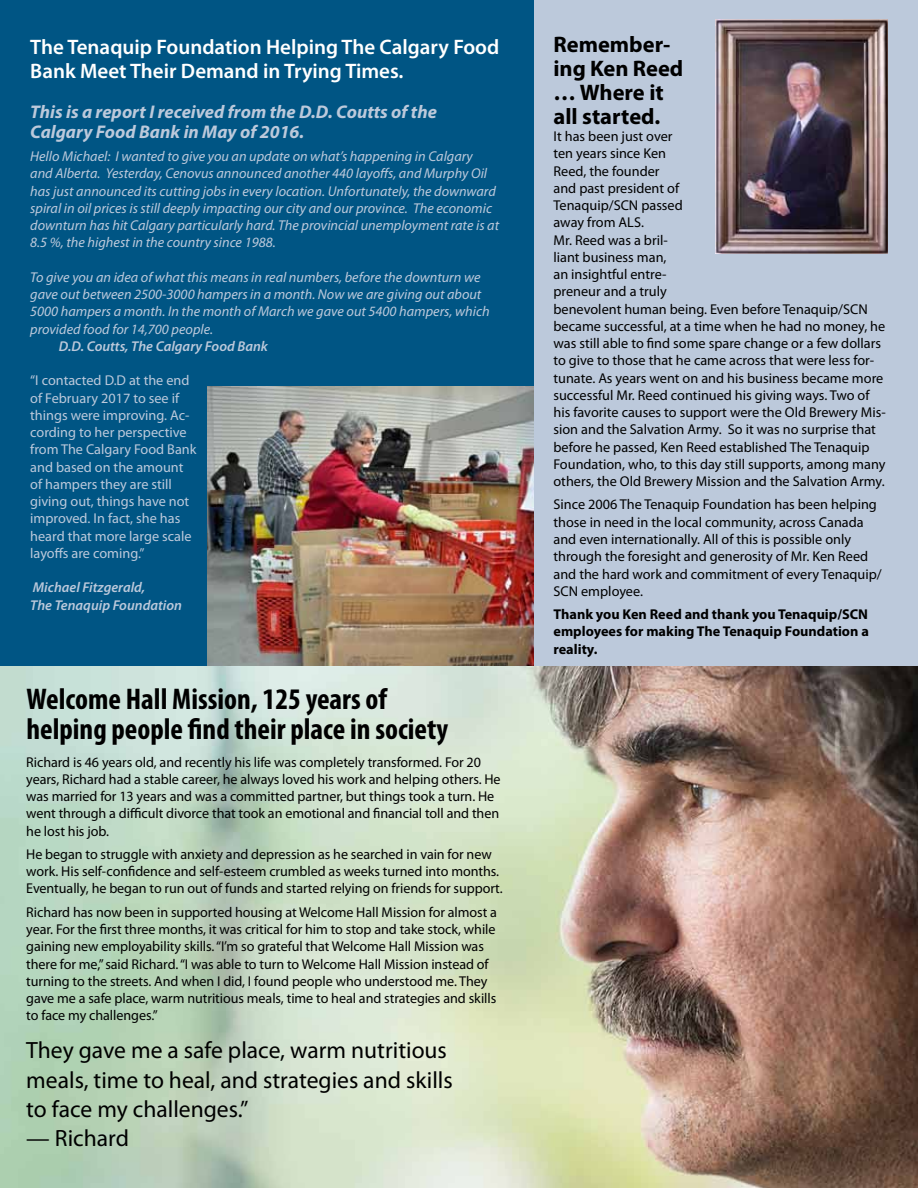
<style>
.page{position:relative;width:918px;height:1188px;background:#fff}
.page>*{position:absolute;margin:0;border:0;box-sizing:border-box;transform-origin:0 0}
.t1{font:700 condensed 30px/30px "Myriad Pro";color:#000}
.t2{font:23.55px/29px "Myriad Pro";color:#000}
.t3{font:700 22.5px/24px "Myriad Pro";color:#000}
.t4{font:600 21px/24px "Myriad Pro";color:#fff}
.t5{font:italic 700 18.3px/20px "Myriad Pro";color:#bcc9db}
.t6{font:14.25px/17.2px "Myriad Pro";letter-spacing:-.005em;color:#000}
.t7{font:italic 14.25px/17.2px "Myriad Pro";color:#bcc9db}
.t8{font:14.25px/17.2px "Myriad Pro";color:#bcc9db}
.t9{font:700 14.25px/17.2px "Myriad Pro";color:#000;text-align:justify}
.t10{font:italic 600 14.25px/17.2px "Myriad Pro";color:#bcc9db}
</style>
<div class="page">
<img style="left:0;top:665px;width:918px;height:523px">
<div style="left:0;top:0;width:918px;height:665px;background:#bcc9db"></div>
<div style="left:0;top:0;width:534px;height:665px;background:#005584"></div>
<img style="left:207px;top:387px;width:327px;height:278px">
<img style="left:716px;top:19px;width:172px;height:234px">
<h3 class="t4" style="left:30px;top:35px;width:471px">The Tenaquip Foundation Helping The Calgary Food<br>Bank Meet Their Demand in Trying Times.</h3>
<p class="t5" style="left:30px;top:101px;width:408px">This is a report I received from the D.D. Coutts of the<br>Calgary Food Bank in May of 2016.</p>
<p class="t7" style="left:30px;top:147px;width:470px">Hello Michael: I wanted to give you an update on what’s happening in Calgary<br>and Alberta. Yesterday, Cenovus announced another 440 layoffs, and Murphy Oil has just announced its cutting jobs in every location. Unfortunately, the downward spiral in oil prices is still deeply impacting our city and our province. The economic downturn has hit Calgary particularly hard. The provincial unemployment rate is at 8.5 %, the highest in the country since 1988.</p>
<p class="t7" style="left:30px;top:268px;width:461px">To give you an idea of what this means in real numbers, before the downturn we gave out between 2500-3000 hampers in a month. Now we are giving out about 5000 hampers a month. In the month of March we gave out 5400 hampers, which provided food for 14,700 people.</p>
<p class="t10" style="left:59px;top:337px;width:211px">D.D. Coutts, The Calgary Food Bank</p>
<p class="t8" style="left:30px;top:372px;width:168px">“I contacted D.D at the end of February 2017 to see if things were improving. Ac&shy;cording to her perspective from The Calgary Food Bank and based on the amount of hampers they are still giving out, things have not improved. In fact, she has heard that more large scale layoffs are coming.”</p>
<p class="t10" style="left:30px;top:579px;width:153px">Michael Fitzgerald,<br>The Tenaquip Foundation</p>
<h1 class="t1" style="left:26px;top:684px;width:423px">Welcome Hall Mission, 125 years of helping people find their place in society</h1>
<p class="t6" style="left:26px;top:753px;width:476px">Richard is 46 years old, and recently his life was completely transformed. For 20 years, Richard had a stable career, he always loved his work and helping others. He was married for 13 years and was a committed partner, but things took a turn. He went through a difficult divorce that took an emotional and financial toll and then he lost his job.</p>
<p class="t6" style="left:26px;top:845px;width:478px">He began to struggle with anxiety and depression as he searched in vain for new work. His self-confidence and self-esteem crumbled as weeks turned into months.<br>Eventually, he began to run out of funds and started relying on friends for support.</p>
<p class="t6" style="left:26px;top:903px;width:472px">Richard has now been in supported housing at Welcome Hall Mission for almost a year. For the first three months, it was critical for him to stop and take stock, while gaining new employability skills. “I’m so grateful that Welcome Hall Mission was there for me,” said Richard. “I was able to turn to Welcome Hall Mission instead of turning to the streets. And when I did, I found people who understood me. They gave me a safe place, warm nutritious meals, time to heal and strategies and skills to face my challenges.”</p>
<h2 class="t2" style="left:26px;top:1036px;width:428px">They gave me a safe place, warm nutritious meals, time to heal, and strategies and skills to face my challenges.”</h2>
<h2 class="t2" style="left:26px;top:1123px;width:104px">— Richard</h2>
<h3 class="t3" style="left:554px;top:32px;width:131px">Remember&shy;ing Ken Reed … Where it all started.</h3>
<p class="t6" style="left:554px;top:127px;width:334px">It has been just over<br>ten years since Ken<br>Reed, the founder<br>and past president of<br>Tenaquip/SCN passed<br>away from ALS.<br>Mr. Reed was a bril-<br>liant business man,<br>an insightful entre-<br>preneur and a truly<br>benevolent human being. Even before Tenaquip/SCN became successful, at a time when he had no money, he was still able to find some spare change or a few dollars to give to those that he came across that were less for&shy;tunate. As years went on and his business became more successful Mr. Reed continued his giving ways. Two of his favorite causes to support were the Old Brewery Mis&shy;sion and the Salvation Army. So it was no surprise that before he passed, Ken Reed established The Tenaquip Foundation, who, to this day still supports, among many others, the Old Brewery Mission and the Salvation Army.</p>
<p class="t6" style="left:554px;top:496px;width:330px">Since 2006 The Tenaquip Foundation has been helping those in need in the local community, across Canada and even internationally. All of this is possible only through the foresight and generosity of Mr. Ken Reed and the hard work and commitment of every Tenaquip/ SCN employee.</p>
<p class="t9" style="left:554px;top:605px;width:317px">Thank you Ken Reed and thank you Tenaquip/SCN employees for making The Tenaquip Foundation a reality.</p>
</div>
